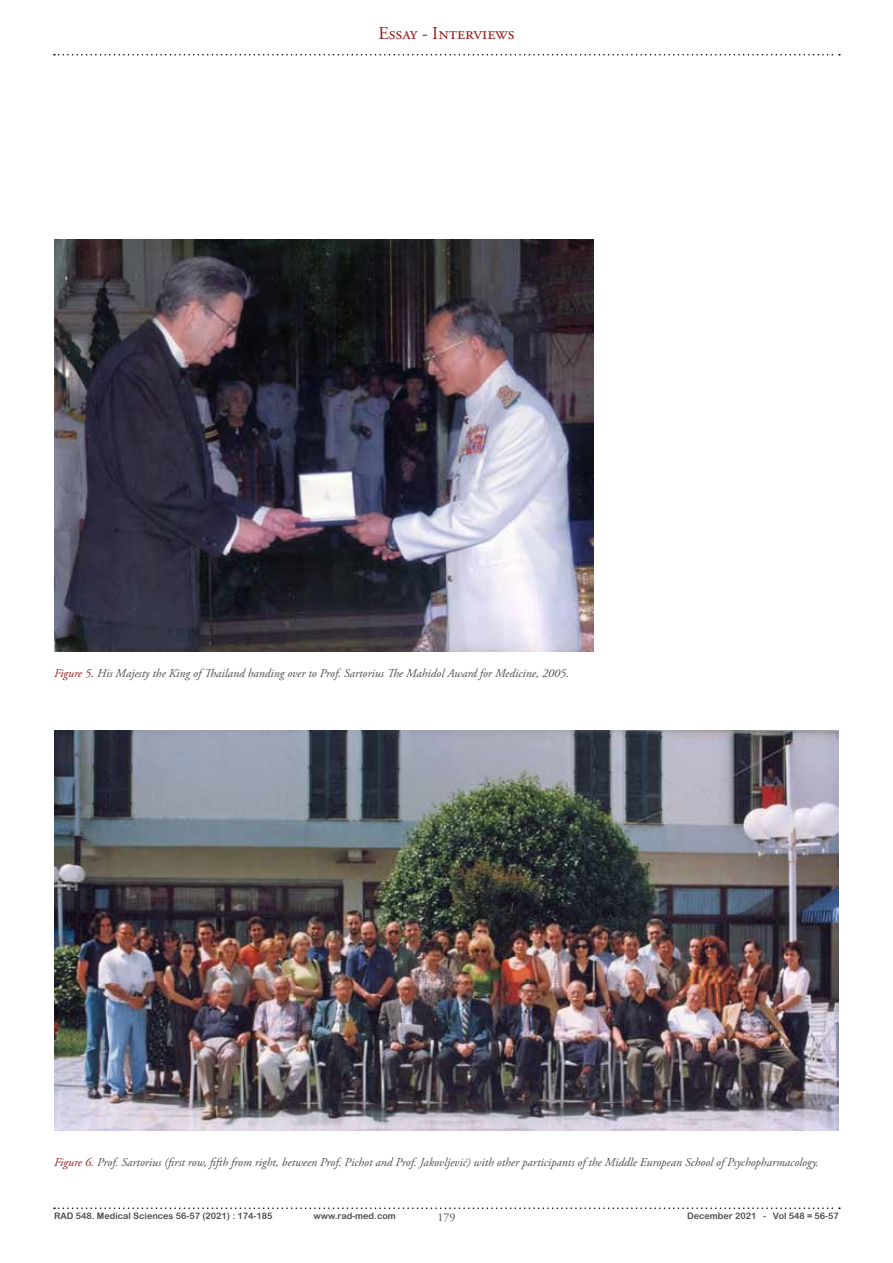
<style>
.page{position:relative;width:893px;height:1263px;background:#fff}
.page>*{position:absolute;margin:0;border:0;box-sizing:border-box;transform-origin:0 0}
.t1{font:18px "Adobe Garamond Pro";color:#981c1e}
.t2{font:italic 12px "Adobe Garamond Pro";color:#4d4d4d}
.t3{font:12px "Adobe Garamond Pro";color:#4d4d4d}
.t4{font:9px "Arial Rounded MT Bold";color:#4d4d4d}
.s1{color:#981c1e}
</style>
<div class="page">
<svg style="left:54px;top:54px;width:786px;height:2px"></svg>
<svg style="left:54px;top:1207px;width:786px;height:2px"></svg>
<img style="left:54px;top:730px;width:785px;height:401px">
<img style="left:54px;top:239px;width:540px;height:412px">
<h1 class="t1" style="left:378px;top:23px;width:138px">Essay - Interviews</h1>
<p class="t2" style="left:54px;top:666px;width:516px"><span class="s1">Figure 5.</span> His Majesty the King of Thailand handing over to Prof. Sartorius The Mahidol Award for Medicine, 2005.</p>
<p class="t2" style="left:54px;top:1155px;width:766px"><span class="s1">Figure 6.</span> Prof. Sartorius (first row, fifth from right, between Prof. Pichot and Prof. Jakovljević) with other participants of the Middle European School of Psychopharmacology.</p>
<p class="t4" style="left:54px;top:1210px;width:220px">RAD 548. Medical Sciences 56-57 (2021) : 174-185</p>
<p class="t4" style="left:314px;top:1210px;width:84px">www.rad-med.com</p>
<p class="t3" style="left:437px;top:1210px;width:19px">179</p>
<p class="t4" style="left:687px;top:1210px;width:153px">December 2021 - Vol 548 = 56-57</p>
</div>
